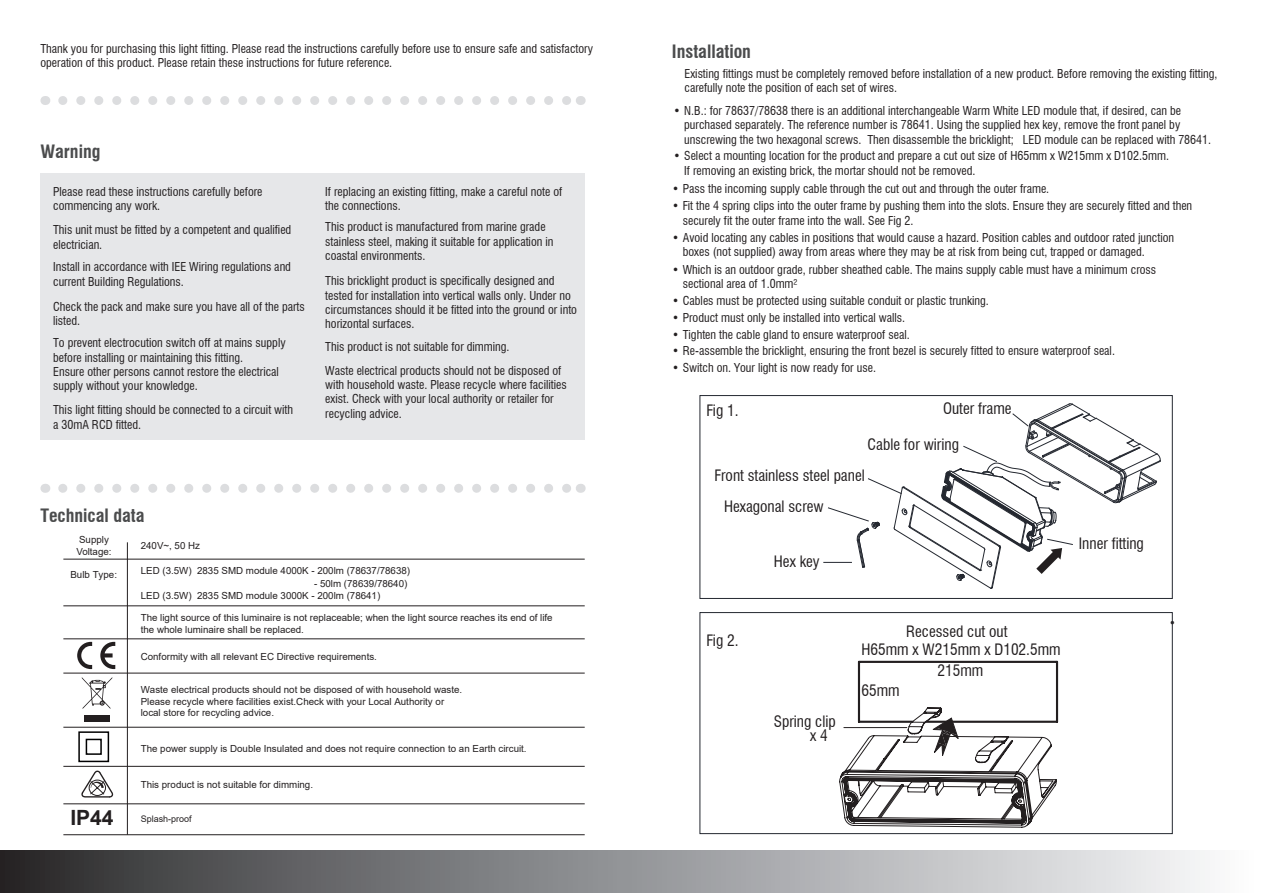
<style>
.page{position:relative;width:1263px;height:893px;background:#fff}
.page>*{position:absolute;margin:0;border:0;box-sizing:border-box;transform-origin:0 0}
.t1{font:700 21px "Arial";color:#231f20}
.t2{font:700 condensed 18px "Swiss 721 BT";color:#4b4c4d}
.t3{font:condensed 15.3px/13.8px "Swiss 721 BT";color:#231f20}
.t4{font:condensed 12px/14.4px "Swiss 721 BT";color:#231f20}
.t5{font:condensed 11.4px "Swiss 721 BT";color:#231f20}
.t6{font:9.75px/11.7px "Arial";color:#231f20}
.t7{font:9px "Arial";color:#231f20}
</style>
<div class="page">
<svg style="left:63px;top:96px;width:508px;height:9px"></svg>
<div style="left:40px;top:174px;width:545px;height:266px;background:#e6e7e9"></div>
<hr style="left:63px;top:559px;width:522px;height:1px;background:#231f20">
<hr style="left:63px;top:639px;width:522px;height:1px;background:#231f20">
<hr style="left:63px;top:606px;width:522px;height:1px;background:#231f20">
<hr style="left:127px;top:542px;width:1px;height:293px;background:#231f20">
<hr style="left:63px;top:673px;width:522px;height:1px;background:#231f20">
<hr style="left:63px;top:727px;width:522px;height:1px;background:#231f20">
<hr style="left:63px;top:766px;width:522px;height:1px;background:#231f20">
<hr style="left:63px;top:804px;width:522px;height:1px;background:#231f20">
<svg style="left:77px;top:642px;width:38px;height:27px"></svg>
<svg style="left:82px;top:677px;width:30px;height:32px"></svg>
<div style="left:84px;top:715px;width:26px;height:6px;background:#231f20"></div>
<svg style="left:81px;top:770px;width:32px;height:28px"></svg>
<svg style="left:63px;top:484px;width:508px;height:9px"></svg>
<hr style="left:63px;top:834px;width:522px;height:1px;background:#231f20">
<div style="left:78px;top:731px;width:31px;height:31px;border:2px solid #000001"></div>
<div style="left:86px;top:739px;width:16px;height:16px;border:2px solid #000001"></div>
<div style="left:699px;top:395px;width:474px;height:204px;border:1px solid #242830"></div>
<div style="left:699px;top:612px;width:474px;height:222px;border:1px solid #242830"></div>
<svg style="left:824px;top:403px;width:337px;height:186px"></svg>
<hr style="left:1056px;top:662px;width:2px;height:60px;background:#231f20">
<hr style="left:858px;top:662px;width:2px;height:60px;background:#231f20">
<hr style="left:859px;top:661px;width:198px;height:2px;background:#231f20">
<svg style="left:839px;top:707px;width:218px;height:121px"></svg>
<hr style="left:844px;top:727px;width:63px;height:1px;background:#231f20">
<div style="left:0;top:850px;width:1259px;height:43px;background:linear-gradient(to right,#2c2c2f,#fcfeff)"></div>
<p class="t4" style="left:40px;top:41px;width:554px">Thank you for purchasing this light fitting. Please read the instructions carefully before use to ensure safe and satisfactory operation of this product. Please retain these instructions for future reference.</p>
<h2 class="t2" style="left:40px;top:141px;width:62px">Warning</h2>
<p class="t4" style="left:53px;top:184px;width:211px">Please read these instructions carefully before commencing any work.</p>
<p class="t4" style="left:53px;top:223px;width:240px">This unit must be fitted by a competent and qualified electrician.</p>
<p class="t4" style="left:53px;top:260px;width:239px">Install in accordance with IEE Wiring regulations and current Building Regulations.</p>
<p class="t4" style="left:53px;top:299px;width:253px">Check the pack and make sure you have all of the parts listed.</p>
<p class="t4" style="left:53px;top:336px;width:234px">To prevent electrocution switch off at mains supply before installing or maintaining this fitting.<br>Ensure other persons cannot restore the electrical supply without your knowledge.</p>
<p class="t4" style="left:53px;top:403px;width:242px">This light fitting should be connected to a circuit with a 30mA RCD fitted.</p>
<p class="t4" style="left:325px;top:184px;width:239px">If replacing an existing fitting, make a careful note of the connections.</p>
<p class="t4" style="left:325px;top:220px;width:230px">This product is manufactured from marine grade stainless steel, making it suitable for application in coastal environments.</p>
<p class="t4" style="left:325px;top:274px;width:253px">This bricklight product is specifically designed and tested for installation into vertical walls only. Under no circumstances should it be fitted into the ground or into horizontal surfaces.</p>
<p class="t4" style="left:325px;top:335px;width:238px;line-height:23.7px">This product is not suitable for dimming.<br>Waste electrical products should not be disposed of</p>
<p class="t4" style="left:325px;top:377px;width:243px">with household waste. Please recycle where facilities exist. Check with your local authority or retailer for recycling advice.</p>
<h2 class="t2" style="left:40px;top:505px;width:106px">Technical data</h2>
<p class="t6" style="left:79px;top:534px;width:31px">Supply</p>
<p class="t6" style="left:70px;top:568px;width:48px">Bulb Type:</p>
<p class="t6" style="left:76px;top:546px;width:37px">Voltage:</p>
<h1 class="t1" style="left:70px;top:803px;width:45px">IP44</h1>
<p class="t6" style="left:141px;top:540px;width:61px">240V~, 50 Hz</p>
<p class="t6" style="left:141px;top:564px;width:271px">LED (3.5W) 2835 SMD module 4000K - 200lm (78637/78638)</p>
<p class="t6" style="left:141px;top:589px;width:241px">LED (3.5W) 2835 SMD module 3000K - 200lm (78641)</p>
<p class="t6" style="left:314px;top:578px;width:95px">- 50lm (78639/78640)</p>
<p class="t6" style="left:141px;top:612px;width:413px">The light source of this luminaire is not replaceable; when the light source reaches its end of life the whole luminaire shall be replaced.</p>
<p class="t6" style="left:141px;top:650px;width:238px">Conformity with all relevant EC Directive requirements.</p>
<p class="t6" style="left:141px;top:683px;width:323px">Waste electrical products should not be disposed of with household waste.</p>
<p class="t6" style="left:141px;top:695px;width:305px">Please recycle where facilities exist.Check with your Local Authority or local store for recycling advice.</p>
<p class="t6" style="left:141px;top:742px;width:387px">The power supply is Double Insulated and does not require connection to an Earth circuit.</p>
<p class="t6" style="left:141px;top:778px;width:174px">This product is not suitable for dimming.</p>
<p class="t7" style="left:141px;top:812px;width:53px">Splash-proof</p>
<h2 class="t2" style="left:672px;top:41px;width:81px">Installation</h2>
<p class="t4" style="left:684px;top:66px;width:535px">Existing fittings must be completely removed before installation of a new product. Before removing the existing fitting, carefully note the position of each set of wires.</p>
<p class="t4" style="left:684px;top:103px;width:528px;text-indent:-11px">• N.B.: for 78637/78638 there is an additional interchangeable Warm White LED module that, if desired, can be purchased separately. The reference number is 78641. Using the supplied hex key, remove the front panel by unscrewing the two hexagonal screws. Then disassemble the bricklight; LED module can be replaced with 78641.</p>
<p class="t4" style="left:684px;top:149px;width:486px;text-indent:-11px">• Select a mounting location for the product and prepare a cut out size of H65mm x W215mm x D102.5mm.<br>If removing an existing brick, the mortar should not be removed.</p>
<p class="t4" style="left:672px;top:181px;width:379px">• Pass the incoming supply cable through the cut out and through the outer frame.</p>
<p class="t4" style="left:683px;top:199px;width:511px;text-indent:-11px">• Fit the 4 spring clips into the outer frame by pushing them into the slots. Ensure they are securely fitted and then securely fit the outer frame into the wall. See Fig 2.</p>
<p class="t4" style="left:683px;top:230px;width:493px;text-indent:-11px">• Avoid locating any cables in positions that would cause a hazard. Position cables and outdoor rated junction boxes (not supplied) away from areas where they may be at risk from being cut, trapped or damaged.</p>
<p class="t4" style="left:683px;top:262px;width:475px;text-indent:-11px">• Which is an outdoor grade, rubber sheathed cable. The mains supply cable must have a minimum cross sectional area of 1.0mm²</p>
<p class="t4" style="left:672px;top:293px;width:318px">• Cables must be protected using suitable conduit or plastic trunking.</p>
<p class="t4" style="left:672px;top:310px;width:235px">• Product must only be installed into vertical walls.</p>
<p class="t4" style="left:672px;top:327px;width:239px">• Tighten the cable gland to ensure waterproof seal.</p>
<p class="t4" style="left:672px;top:344px;width:444px">• Re-assemble the bricklight, ensuring the front bezel is securely fitted to ensure waterproof seal.</p>
<p class="t4" style="left:672px;top:360px;width:205px">• Switch on. Your light is now ready for use.</p>
<p class="t3" style="left:706px;top:404px;width:34px">Fig 1.</p>
<p class="t3" style="left:943px;top:402px;width:70px">Outer frame</p>
<p class="t3" style="left:867px;top:438px;width:93px">Cable for wiring</p>
<p class="t3" style="left:714px;top:468px;width:152px">Front stainless steel panel</p>
<p class="t3" style="left:724px;top:499px;width:101px">Hexagonal screw</p>
<p class="t3" style="left:706px;top:633px;width:34px">Fig 2.</p>
<p class="t3" style="left:774px;top:554px;width:47px">Hex key</p>
<p class="t3" style="left:810px;top:715px;width:27px;text-indent:-36px">Spring clip x 4</p>
<p class="t3" style="left:1079px;top:536px;width:67px">Inner fitting</p>
<p class="t3" style="left:861px;top:623px;width:201px;line-height:18.1px;text-align:center">Recessed cut out<br>H65mm x W215mm x D102.5mm</p>
<p class="t3" style="left:861px;top:683px;width:40px">65mm</p>
<p class="t3" style="left:937px;top:663px;width:47px">215mm</p>
<p class="t5" style="left:1169px;top:616px;width:8px">•</p>
</div>
